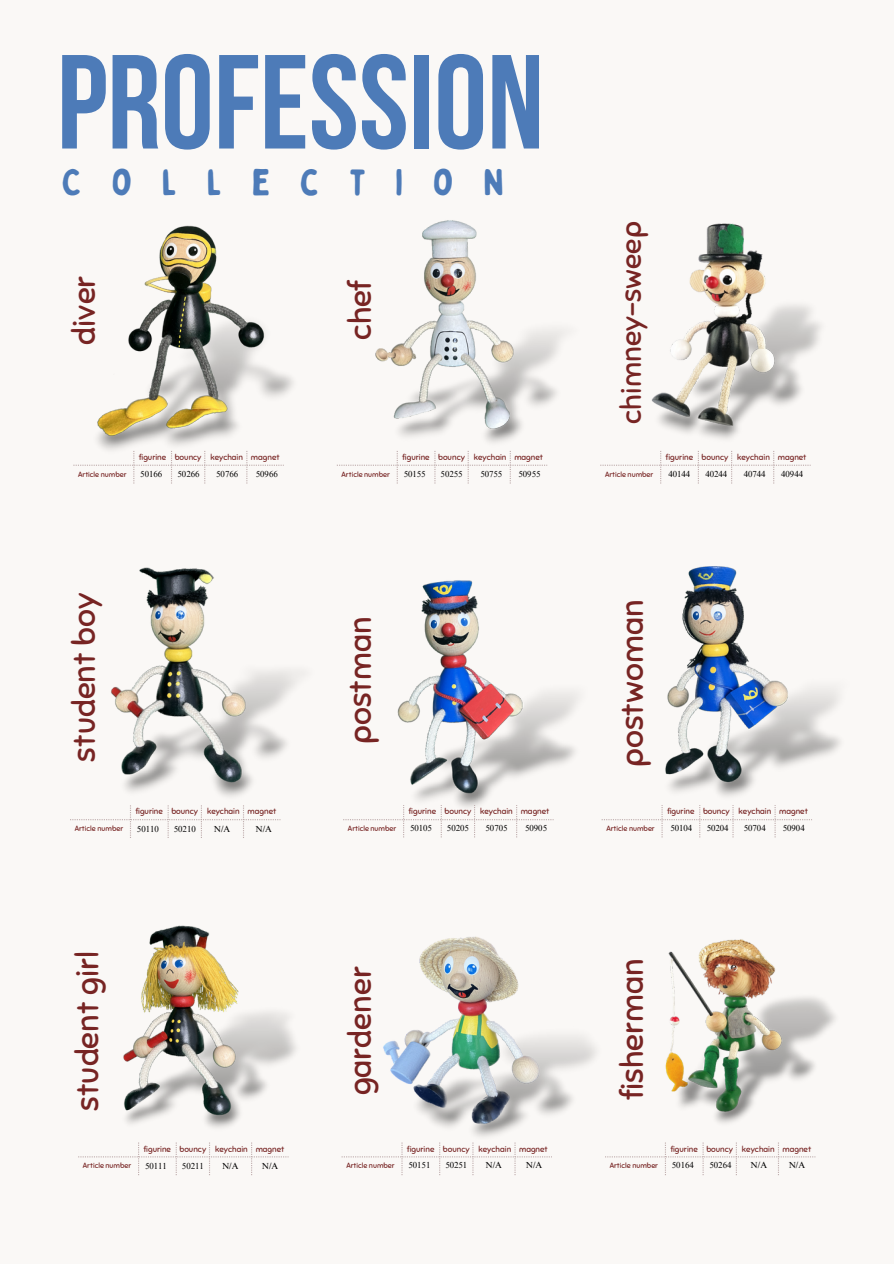
<style>
.page{position:relative;width:894px;height:1264px;background:#fff}
.page>*{position:absolute;margin:0;border:0;box-sizing:border-box;transform-origin:0 0}
.t1{font:700 133.5px "Bebas Neue";color:#4d7bb8}
.t2{font:36.9px "Bobby Jones Soft";letter-spacing:.8em;color:#4d7bb8}
.t3{font:31.65px "Sniglet";color:#772423}
.t4{font:28.65px "Sniglet";color:#772423}
.t5{font:8.7px "Times NRMT Pro";color:#000}
.t6{font:8.25px "Sniglet";color:#772423}
.t7{font:7.35px "Sniglet";color:#772423}
</style>
<div class="page">
<div style="left:0;top:0;width:893px;height:1263px;background:#faf8f6"></div>
<img style="left:111px;top:567px;width:189px;height:230px">
<img style="left:123px;top:925px;width:173px;height:203px">
<img style="left:397px;top:580px;width:181px;height:225px">
<img style="left:665px;top:566px;width:175px;height:231px">
<img style="left:375px;top:220px;width:189px;height:223px">
<img style="left:651px;top:223px;width:170px;height:216px">
<img style="left:665px;top:939px;width:171px;height:184px">
<img style="left:97px;top:225px;width:196px;height:225px">
<img style="left:383px;top:936px;width:213px;height:201px">
<svg style="left:73px;top:451px;width:211px;height:32px"></svg>
<svg style="left:337px;top:451px;width:210px;height:32px"></svg>
<svg style="left:600px;top:451px;width:210px;height:32px"></svg>
<svg style="left:78px;top:1142px;width:210px;height:33px"></svg>
<svg style="left:341px;top:1142px;width:211px;height:33px"></svg>
<svg style="left:605px;top:1142px;width:210px;height:33px"></svg>
<svg style="left:343px;top:805px;width:210px;height:32px"></svg>
<svg style="left:601px;top:805px;width:209px;height:32px"></svg>
<svg style="left:70px;top:805px;width:210px;height:33px"></svg>
<h2 class="t1" style="left:57px;top:48px;width:488px">PROFESSION</h2>
<h1 class="t2" style="left:62px;top:159px;width:443px">COLLECTION</h1>
<h3 class="t3" style="left:65px;top:345px;width:71px;rotate:-90deg">diver</h3>
<p class="t3" style="left:341px;top:340px;width:62px;rotate:-90deg">chef</p>
<h5 class="t6" style="left:139px;top:452px;width:29px">figurine</h5>
<p class="t6" style="left:175px;top:452px;width:28px">bouncy</p>
<h5 class="t6" style="left:210px;top:452px;width:34px">keychain</h5>
<h5 class="t6" style="left:251px;top:452px;width:30px">magnet</h5>
<p class="t6" style="left:402px;top:452px;width:29px">figurine</p>
<h3 class="t6" style="left:438px;top:452px;width:28px">bouncy</h3>
<p class="t6" style="left:473px;top:452px;width:34px">keychain</p>
<p class="t6" style="left:514px;top:452px;width:30px">magnet</p>
<p class="t4" style="left:613px;top:424px;width:204px;rotate:-90deg">chimney-sweep</p>
<h5 class="t6" style="left:665px;top:452px;width:29px">figurine</h5>
<h5 class="t6" style="left:701px;top:452px;width:28px">bouncy</h5>
<h5 class="t6" style="left:737px;top:452px;width:34px">keychain</h5>
<p class="t6" style="left:777px;top:452px;width:30px">magnet</p>
<h5 class="t7" style="left:78px;top:469px;width:50px">Article number</h5>
<h5 class="t5" style="left:140px;top:470px;width:23px">50166</h5>
<p class="t5" style="left:177px;top:470px;width:23px">50266</p>
<h3 class="t5" style="left:216px;top:470px;width:23px">50766</h3>
<p class="t5" style="left:256px;top:470px;width:23px">50966</p>
<p class="t5" style="left:743px;top:470px;width:23px">40744</p>
<p class="t5" style="left:781px;top:470px;width:23px">40944</p>
<p class="t7" style="left:341px;top:469px;width:50px">Article number</p>
<p class="t5" style="left:403px;top:470px;width:23px">50155</p>
<h5 class="t5" style="left:440px;top:470px;width:23px">50255</h5>
<h5 class="t5" style="left:480px;top:470px;width:23px">50755</h5>
<h5 class="t5" style="left:518px;top:470px;width:23px">50955</h5>
<h5 class="t7" style="left:605px;top:469px;width:50px">Article number</h5>
<h5 class="t5" style="left:668px;top:470px;width:23px">40144</h5>
<h5 class="t5" style="left:705px;top:470px;width:23px">40244</h5>
<p class="t3" style="left:65px;top:761px;width:170px;rotate:-90deg">student boy</p>
<p class="t3" style="left:341px;top:743px;width:129px;rotate:-90deg">postman</p>
<p class="t3" style="left:612px;top:766px;width:169px;rotate:-90deg">postwoman</p>
<h5 class="t6" style="left:136px;top:806px;width:29px">figurine</h5>
<h5 class="t6" style="left:171px;top:806px;width:28px">bouncy</h5>
<h5 class="t6" style="left:207px;top:806px;width:34px">keychain</h5>
<h5 class="t6" style="left:247px;top:806px;width:30px">magnet</h5>
<h3 class="t7" style="left:75px;top:824px;width:50px">Article number</h3>
<p class="t5" style="left:137px;top:825px;width:23px">50110</p>
<p class="t5" style="left:174px;top:825px;width:23px">50210</p>
<p class="t5" style="left:214px;top:825px;width:18px">N/A</p>
<p class="t5" style="left:255px;top:825px;width:18px">N/A</p>
<p class="t6" style="left:409px;top:806px;width:29px">figurine</p>
<p class="t6" style="left:444px;top:806px;width:28px">bouncy</p>
<p class="t6" style="left:480px;top:806px;width:34px">keychain</p>
<h5 class="t6" style="left:520px;top:806px;width:30px">magnet</h5>
<p class="t6" style="left:667px;top:806px;width:29px">figurine</p>
<p class="t6" style="left:702px;top:806px;width:28px">bouncy</p>
<h5 class="t6" style="left:738px;top:806px;width:34px">keychain</h5>
<h5 class="t6" style="left:779px;top:806px;width:30px">magnet</h5>
<h5 class="t7" style="left:348px;top:824px;width:50px">Article number</h5>
<h5 class="t5" style="left:410px;top:824px;width:23px">50105</h5>
<h5 class="t5" style="left:447px;top:824px;width:23px">50205</h5>
<p class="t5" style="left:485px;top:824px;width:23px">50705</p>
<p class="t5" style="left:525px;top:824px;width:23px">50905</p>
<h5 class="t5" style="left:743px;top:824px;width:23px">50704</h5>
<h5 class="t5" style="left:782px;top:824px;width:23px">50904</h5>
<h4 class="t7" style="left:606px;top:824px;width:50px">Article number</h4>
<h4 class="t5" style="left:670px;top:824px;width:23px">50104</h4>
<p class="t5" style="left:706px;top:824px;width:23px">50204</p>
<h5 class="t3" style="left:68px;top:1110px;width:161px;rotate:-90deg">student girl</h5>
<h5 class="t3" style="left:612px;top:1099px;width:142px;rotate:-90deg">fisherman</h5>
<h5 class="t3" style="left:341px;top:1095px;width:130px;rotate:-90deg">gardener</h5>
<h5 class="t6" style="left:144px;top:1143px;width:29px">figurine</h5>
<p class="t6" style="left:179px;top:1143px;width:28px">bouncy</p>
<p class="t6" style="left:215px;top:1143px;width:34px">keychain</p>
<h3 class="t6" style="left:255px;top:1143px;width:30px">magnet</h3>
<p class="t6" style="left:407px;top:1143px;width:29px">figurine</p>
<h5 class="t6" style="left:443px;top:1143px;width:28px">bouncy</h5>
<h5 class="t6" style="left:478px;top:1143px;width:34px">keychain</h5>
<h5 class="t6" style="left:519px;top:1143px;width:30px">magnet</h5>
<h5 class="t6" style="left:670px;top:1143px;width:29px">figurine</h5>
<h5 class="t6" style="left:706px;top:1143px;width:28px">bouncy</h5>
<h5 class="t6" style="left:741px;top:1143px;width:34px">keychain</h5>
<p class="t6" style="left:782px;top:1143px;width:30px">magnet</p>
<p class="t7" style="left:83px;top:1161px;width:50px">Article number</p>
<p class="t5" style="left:145px;top:1162px;width:23px">50111</p>
<p class="t5" style="left:182px;top:1162px;width:23px">50211</p>
<p class="t5" style="left:222px;top:1162px;width:18px">N/A</p>
<h5 class="t5" style="left:262px;top:1162px;width:18px">N/A</h5>
<h5 class="t5" style="left:485px;top:1161px;width:18px">N/A</h5>
<p class="t5" style="left:525px;top:1161px;width:18px">N/A</p>
<h5 class="t5" style="left:750px;top:1161px;width:18px">N/A</h5>
<h5 class="t5" style="left:788px;top:1161px;width:18px">N/A</h5>
<h5 class="t7" style="left:346px;top:1161px;width:50px">Article number</h5>
<p class="t5" style="left:408px;top:1161px;width:23px">50151</p>
<h5 class="t5" style="left:445px;top:1161px;width:23px">50251</h5>
<h3 class="t7" style="left:609px;top:1161px;width:50px">Article number</h3>
<p class="t5" style="left:671px;top:1161px;width:23px">50164</p>
<p class="t5" style="left:709px;top:1161px;width:23px">50264</p>
</div>
